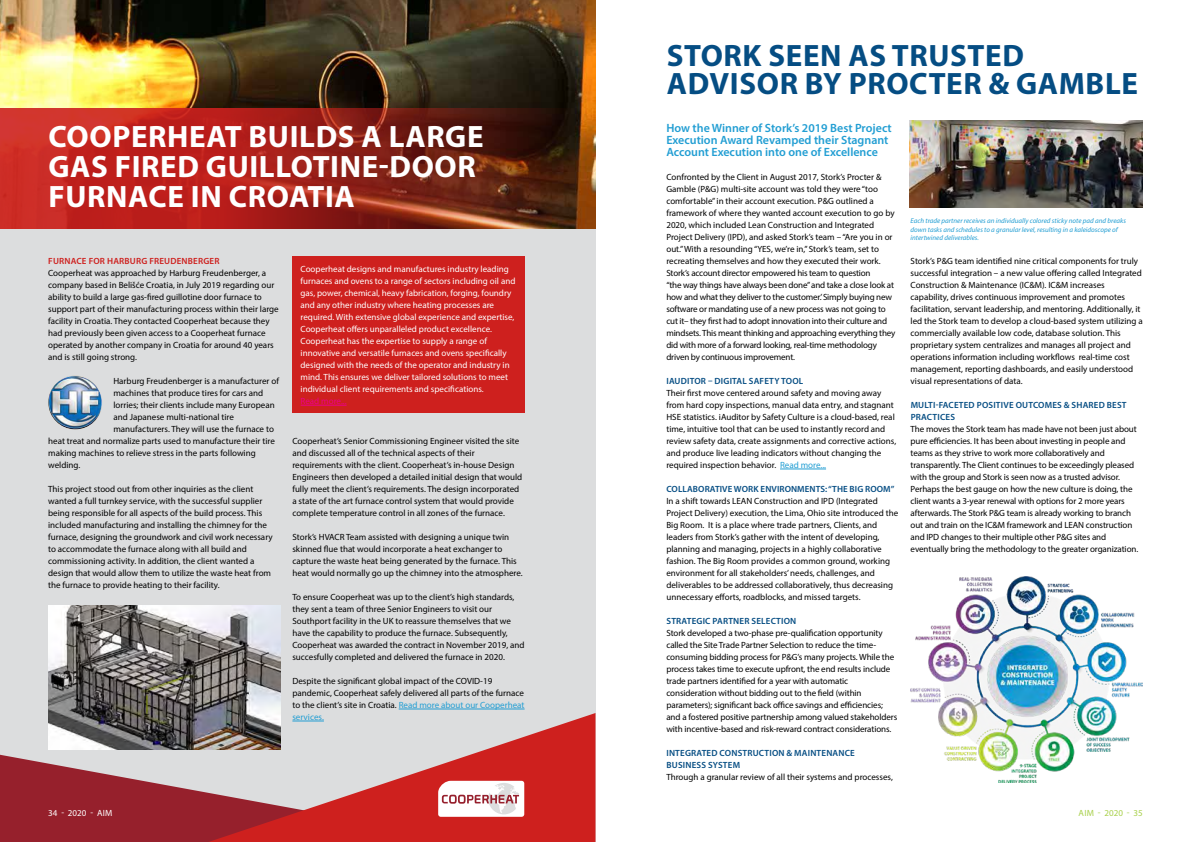
<style>
.page{position:relative;width:1191px;height:842px;background:#fff}
.page>*{position:absolute;margin:0;border:0;box-sizing:border-box;transform-origin:0 0}
.t1{font:700 31px/30px "Myriad Pro";letter-spacing:.02em;color:#fff}
.t2{font:700 31px/28px "Myriad Pro";letter-spacing:.02em;color:#054d83}
.t3{font:600 12px/12px "Myriad Pro";color:#229ed3}
.t4{font:9px/12px "Myriad Pro";color:#000}
.t5{font:9px/12px "Myriad Pro";color:#fff}
.t6{font:600 9px/12px "Myriad Pro";letter-spacing:.02em;color:#054d83}
.t7{font:600 9px "Myriad Pro";letter-spacing:.02em;color:#ce201e}
.t8{font:9px "Myriad Pro";color:#a8d04a}
.t9{font:9px "Myriad Pro";color:#ec008c}
.t10{font:italic 7px/8.4px "Myriad Pro";color:#229ed3}
.s1{color:#229ed3}
</style>
<div class="page">
<div style="left:0;top:0;width:595px;height:842px;background:#dcddde"></div>
<img style="left:0;top:0;width:595px;height:108px">
<svg style="left:0;top:108px;width:595px;height:120px;background:#97231a"></svg>
<svg style="left:0;top:755px;width:208px;height:87px;fill:#96202c"></svg>
<svg style="left:208px;top:713px;width:387px;height:129px"></svg>
<hr style="left:399px;top:709px;width:125px;height:1px;background:#229ed3">
<hr style="left:292px;top:721px;width:32px;height:1px;background:#229ed3">
<img style="left:48px;top:605px;width:232px;height:144px">
<div style="left:292px;top:257px;width:232px;height:156px;background:#ce201e"></div>
<hr style="left:300px;top:405px;width:46px;height:1px;background:#ec008c">
<img style="left:48px;top:376px;width:54px;height:53px;border-radius:27px">
<hr style="left:780px;top:469px;width:46px;height:1px;background:#229ed3">
<img style="left:909px;top:120px;width:233px;height:88px">
<img style="left:910px;top:576px;width:232px;height:206px">
<svg style="left:438px;top:781px;width:86px;height:36px;background:#eddddf"></svg>
<h1 class="t1" style="left:48px;top:121px;width:436px">COOPERHEAT BUILDS A LARGE<br>GAS FIRED GUILLOTINE-DOOR<br>FURNACE IN CROATIA</h1>
<p class="t7" style="left:48px;top:255px;width:173px">FURNACE FOR HARBURG FREUDENBERGER</p>
<p class="t4" style="left:48px;top:267px;width:232px">Cooperheat was approached by Harburg Freudenberger, a company based in Belišće Croatia, in July 2019 regarding our ability to build a large gas-fired guillotine door furnace to support part of their manufacturing process within their large facility in Croatia. They contacted Cooperheat because they had previously been given access to a Cooperheat furnace operated by another company in Croatia for around 40 years and is still going strong.</p>
<p class="t4" style="left:113px;top:375px;width:167px">Harburg Freudenberger is a manufacturer of</p>
<p class="t4" style="left:113px;top:387px;width:151px">machines that produce tires for cars and</p>
<p class="t4" style="left:113px;top:399px;width:163px">lorries; their clients include many European</p>
<p class="t4" style="left:113px;top:411px;width:122px">and Japanese multi-national tire</p>
<p class="t4" style="left:113px;top:423px;width:162px">manufacturers. They will use the furnace to</p>
<p class="t4" style="left:48px;top:435px;width:228px">heat treat and normalize parts used to manufacture their tire</p>
<p class="t4" style="left:48px;top:447px;width:209px">making machines to relieve stress in the parts following</p>
<p class="t4" style="left:48px;top:459px;width:34px">welding.</p>
<p class="t4" style="left:48px;top:483px;width:226px">This project stood out from other inquiries as the client wanted a full turnkey service, with the successful supplier being responsible for all aspects of the build process. This included manufacturing and installing the chimney for the furnace, designing the groundwork and civil work necessary to accommodate the furnace along with all build and commissioning activity. In addition, the client wanted a design that would allow them to utilize the waste heat from the furnace to provide heating to their facility.</p>
<p class="t5" style="left:300px;top:263px;width:216px">Cooperheat designs and manufactures industry leading furnaces and ovens to a range of sectors including oil and gas, power, chemical, heavy fabrication, forging, foundry and any other industry where heating processes are required. With extensive global experience and expertise, Cooperheat offers unparalleled product excellence.<br>Cooperheat has the expertise to supply a range of innovative and versatile furnaces and ovens specifically designed with the needs of the operator and industry in mind. This ensures we deliver tailored solutions to meet individual client requirements and specifications.</p>
<p class="t9" style="left:300px;top:396px;width:47px">Read more...</p>
<p class="t4" style="left:292px;top:435px;width:231px">Cooperheat’s Senior Commissioning Engineer visited the site and discussed all of the technical aspects of their requirements with the client. Cooperheat’s in-house Design Engineers then developed a detailed initial design that would fully meet the client’s requirements. The design incorporated a state of the art furnace control system that would provide complete temperature control in all zones of the furnace.</p>
<p class="t4" style="left:292px;top:531px;width:232px">Stork’s HVACR Team assisted with designing a unique twin skinned flue that would incorporate a heat exchanger to capture the waste heat being generated by the furnace. This heat would normally go up the chimney into the atmosphere.</p>
<p class="t4" style="left:292px;top:591px;width:234px">To ensure Cooperheat was up to the client’s high standards, they sent a team of three Senior Engineers to visit our Southport facility in the UK to reassure themselves that we have the capability to produce the furnace. Subsequently, Cooperheat was awarded the contract in November 2019, and succesfully completed and delivered the furnace in 2020.</p>
<p class="t4" style="left:292px;top:675px;width:234px">Despite the significant global impact of the COVID-19 pandemic, Cooperheat safely delivered all parts of the furnace to the client’s site in Croatia. <span class="s1">Read more about our Cooperheat services.</span></p>
<p class="t5" style="left:48px;top:807px;width:66px">34 - 2020 - AIM</p>
<h1 class="t2" style="left:666px;top:40px;width:473px">STORK SEEN AS TRUSTED<br>ADVISOR BY PROCTER &amp; GAMBLE</h1>
<h2 class="t3" style="left:666px;top:122px;width:227px">How the Winner of Stork’s 2019 Best Project<br>Execution Award Revamped their Stagnant<br>Account Execution into one of Excellence</h2>
<p class="t4" style="left:666px;top:171px;width:230px">Confronted by the Client in August 2017, Stork’s Procter &amp; Gamble (P&amp;G) multi-site account was told they were “too comfortable” in their account execution. P&amp;G outlined a framework of where they wanted account execution to go by 2020, which included Lean Construction and Integrated Project Delivery (IPD), and asked Stork’s team – “Are you in or out.” With a resounding “YES, we’re in,” Stork’s team, set to recreating themselves and how they executed their work.<br>Stork’s account director empowered his team to question<br>“the way things have always been done” and take a close look at how and what they deliver to the customer.’ Simply buying new software or mandating use of a new process was not going to cut it– they first had to adopt innovation into their culture and mindsets. This meant thinking and approaching everything they did with more of a forward looking, real-time methodology driven by continuous improvement.</p>
<p class="t6" style="left:666px;top:375px;width:138px">IAUDITOR – DIGITAL SAFETY TOOL</p>
<p class="t4" style="left:666px;top:387px;width:231px">Their first move centered around safety and moving away from hard copy inspections, manual data entry, and stagnant HSE statistics. iAuditor by Safety Culture is a cloud-based, real time, intuitive tool that can be used to instantly record and review safety data, create assignments and corrective actions, and produce live leading indicators without changing the required inspection behavior. <span class="s1">Read more...</span></p>
<p class="t6" style="left:666px;top:483px;width:229px">COLLABORATIVE WORK ENVIRONMENTS: “THE BIG ROOM”</p>
<p class="t4" style="left:666px;top:495px;width:233px">In a shift towards LEAN Construction and IPD (Integrated Project Delivery) execution, the Lima, Ohio site introduced the Big Room. It is a place where trade partners, Clients, and leaders from Stork’s gather with the intent of developing, planning and managing, projects in a highly collaborative fashion. The Big Room provides a common ground, working environment for all stakeholders’ needs, challenges, and deliverables to be addressed collaboratively, thus decreasing unnecessary efforts, roadblocks, and missed targets.</p>
<p class="t6" style="left:666px;top:615px;width:131px">STRATEGIC PARTNER SELECTION</p>
<p class="t4" style="left:666px;top:627px;width:232px">Stork developed a two-phase pre-qualification opportunity called the Site Trade Partner Selection to reduce the time&shy;consuming bidding process for P&amp;G’s many projects. While the process takes time to execute upfront, the end results include trade partners identified for a year with automatic consideration without bidding out to the field (within parameters); significant back office savings and efficiencies; and a fostered positive partnership among valued stakeholders with incentive-based and risk-reward contract considerations.</p>
<p class="t6" style="left:666px;top:747px;width:190px">INTEGRATED CONSTRUCTION &amp; MAINTENANCE<br>BUSINESS SYSTEM</p>
<p class="t4" style="left:666px;top:771px;width:228px">Through a granular review of all their systems and processes,</p>
<p class="t10" style="left:910px;top:217px;width:217px">Each trade partner receives an individually colored sticky note pad and breaks down tasks and schedules to a granular level, resulting in a kaleidoscope of intertwined deliverables.</p>
<p class="t4" style="left:910px;top:255px;width:234px">Stork’s P&amp;G team identified nine critical components for truly successful integration – a new value offering called Integrated Construction &amp; Maintenance (IC&amp;M). IC&amp;M increases capability, drives continuous improvement and promotes facilitation, servant leadership, and mentoring. Additionally, it led the Stork team to develop a cloud-based system utilizing a commercially available low code, database solution. This proprietary system centralizes and manages all project and operations information including workflows real-time cost management, reporting dashboards, and easily understood visual representations of data.</p>
<p class="t6" style="left:910px;top:399px;width:217px">MULTI-FACETED POSITIVE OUTCOMES &amp; SHARED BEST<br>PRACTICES</p>
<p class="t4" style="left:910px;top:423px;width:229px">The moves the Stork team has made have not been just about pure efficiencies. It has been about investing in people and teams as they strive to work more collaboratively and transparently. The Client continues to be exceedingly pleased with the group and Stork is seen now as a trusted advisor.<br>Perhaps the best gauge on how the new culture is doing, the client wants a 3-year renewal with options for 2 more years afterwards. The Stork P&amp;G team is already working to branch out and train on the IC&amp;M framework and LEAN construction and IPD changes to their multiple other P&amp;G sites and eventually bring the methodology to the greater organization.</p>
<p class="t8" style="left:1078px;top:807px;width:66px">AIM - 2020 - 35</p>
</div>
